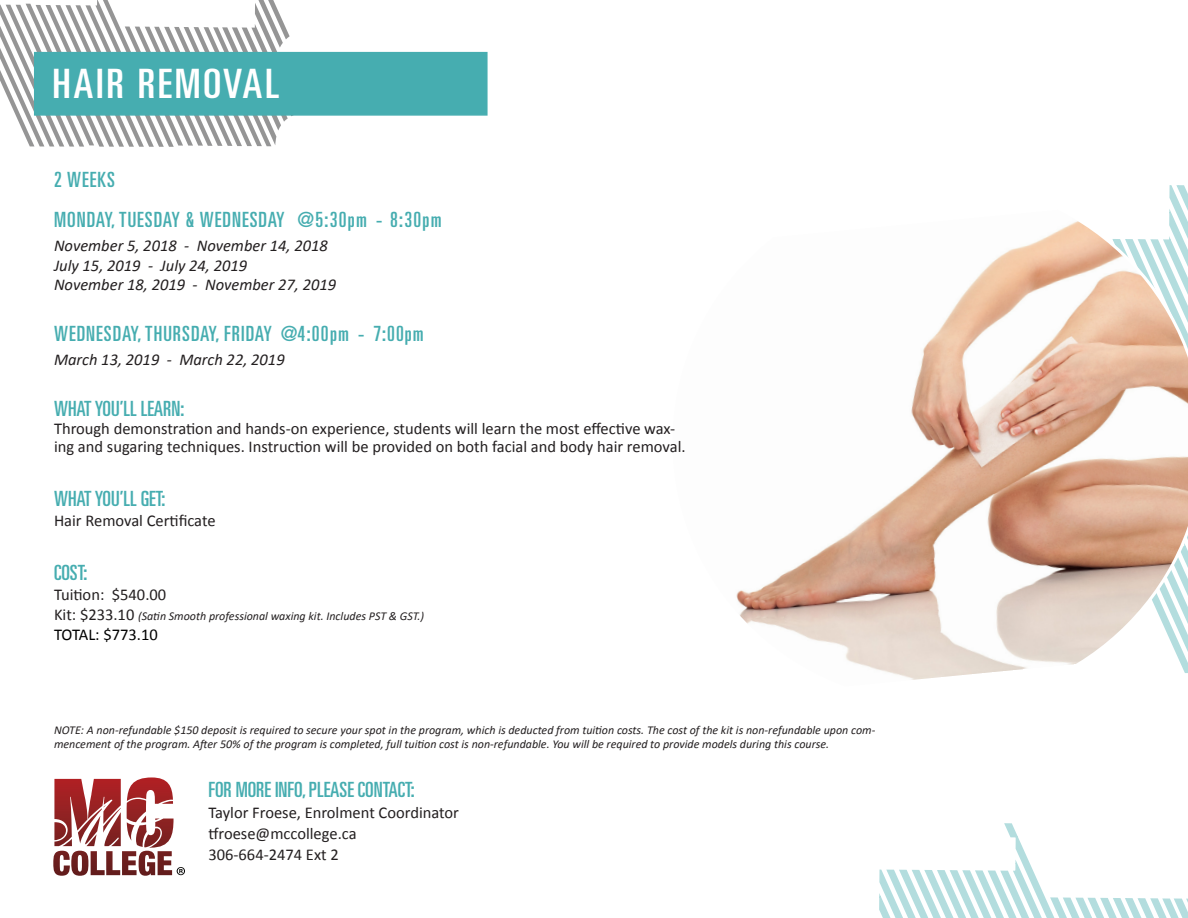
<style>
.page{position:relative;width:1188px;height:918px;background:#fff}
.page>*{position:absolute;margin:0;border:0;box-sizing:border-box;transform-origin:0 0}
.t1{font:ultra-condensed 40.5px "Univers LT Std";letter-spacing:.06em;color:#fff;scale:1.11 1}
.t2{font:ultra-condensed 21px "Univers LT Std";letter-spacing:.05em;color:#46adb0}
.t3{font:ultra-condensed 21px "Univers LT Std";color:#46adb0}
.t4{font:ultra-condensed 21px "Univers LT Std";letter-spacing:.03em;color:#46adb0}
.t5{font:16.5px/18px "Calibri";color:#231f20}
.t6{font:italic 16.5px "Calibri";color:#231f20}
.t7{font:16.5px "Calibri";color:#000}
.t8{font:italic 12px/14.4px "Calibri";color:#231f20}
.s1{font-style:normal;font-size:16.5px}
</style>
<div class="page">
<svg style="left:0;top:0;width:296px;height:147px"></svg>
<div style="left:34px;top:52px;width:454px;height:64px;background:#46adb0;border:2px solid #46adb0"></div>
<svg style="left:879px;top:823px;width:309px;height:95px"></svg>
<svg style="left:736px;top:185px;width:452px;height:495px"></svg>
<svg style="left:53px;top:777px;width:132px;height:99px"></svg>
<p class="t1" style="left:52px;top:61px;width:206px">HAIR REMOVAL</p>
<p class="t4" style="left:54px;top:167px;width:62px">2 WEEKS</p>
<p class="t2" style="left:54px;top:207px;width:389px">MONDAY, TUESDAY &amp; WEDNESDAY @5:30pm - 8:30pm</p>
<p class="t6" style="left:54px;top:234px;width:275px">November 5, 2018 - November 14, 2018</p>
<p class="t6" style="left:54px;top:254px;width:195px">July 15, 2019 - July 24, 2019</p>
<p class="t6" style="left:54px;top:274px;width:284px">November 18, 2019 - November 27, 2019</p>
<p class="t2" style="left:54px;top:321px;width:371px">WEDNESDAY, THURSDAY, FRIDAY @4:00pm - 7:00pm</p>
<p class="t6" style="left:54px;top:348px;width:232px">March 13, 2019 - March 22, 2019</p>
<p class="t3" style="left:54px;top:397px;width:132px">WHAT YOU’LL LEARN:</p>
<p class="t5" style="left:54px;top:420px;width:633px">Through demonstration and hands-on experience, students will learn the most effective wax&shy;ing and sugaring techniques. Instruction will be provided on both facial and body hair removal.</p>
<p class="t3" style="left:54px;top:487px;width:113px">WHAT YOU’LL GET:</p>
<p class="t5" style="left:54px;top:512px;width:163px">Hair Removal Certificate</p>
<p class="t4" style="left:54px;top:561px;width:35px">COST:</p>
<p class="t5" style="left:54px;top:586px;width:114px">Tuition: $540.00</p>
<p class="t8" style="left:54px;top:608px;width:372px"><span class="s1">Kit: $233.10</span> (Satin Smooth professional waxing kit. Includes PST &amp; GST.)</p>
<p class="t7" style="left:54px;top:624px;width:105px">TOTAL: $773.10</p>
<p class="t8" style="left:54px;top:722px;width:823px">NOTE: A non-refundable $150 deposit is required to secure your spot in the program, which is deducted from tuition costs. The cost of the kit is non-refundable upon com&shy;mencement of the program. After 50% of the program is completed, full tuition cost is non-refundable. You will be required to provide models during this course.</p>
<p class="t3" style="left:208px;top:778px;width:208px">FOR MORE INFO, PLEASE CONTACT:</p>
<p class="t5" style="left:208px;top:804px;width:252px">Taylor Froese, Enrolment Coordinator</p>
<p class="t5" style="left:208px;top:825px;width:150px">tfroese@mccollege.ca</p>
<p class="t5" style="left:208px;top:846px;width:132px">306-664-2474 Ext 2</p>
</div>
